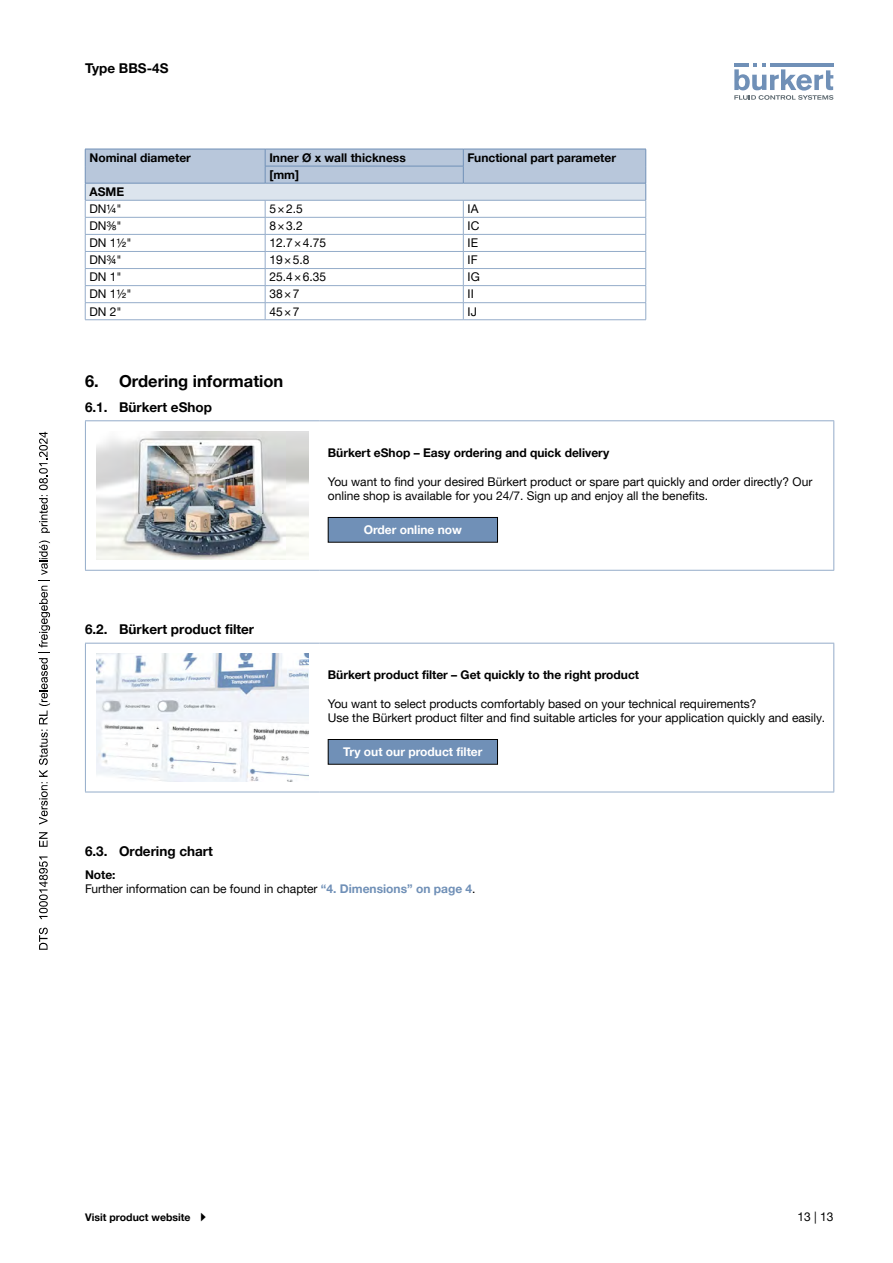
<style>
.page{position:relative;width:893px;height:1263px;background:#fff}
.page>*{position:absolute;margin:0;border:0;box-sizing:border-box;transform-origin:0 0}
.t1{font:700 16.5px "Helvetica Neue LTW1 G";color:#000}
.t2{font:700 13.5px "Helvetica Neue LTW1 G";color:#000}
.t3{font:12px/14.4px "Helvetica Neue LTW1 G";color:#000}
.t4{font:700 12px "Helvetica Neue LTW1 G";color:#000}
.t5{font:700 12px "Helvetica Neue LTW1 G";color:#fff}
.t6{font:700 10.5px "Helvetica Neue LTW1 G";color:#000}
.s1{font-weight:700}
.s2{font-weight:700;color:#7090b7}
</style>
<div class="page">
<svg style="left:734px;top:63px;width:99px;height:37px"></svg>
<svg style="left:85px;top:149px;width:561px;height:170px"></svg>
<hr style="left:85px;top:319px;width:180px;height:1px;background:#94acc9">
<hr style="left:265px;top:319px;width:198px;height:1px;background:#94acc9">
<hr style="left:463px;top:319px;width:183px;height:1px;background:#94acc9">
<hr style="left:85px;top:420px;width:234px;height:1px;background:#94acc9">
<hr style="left:85px;top:421px;width:1px;height:149px;background:#94acc9">
<hr style="left:319px;top:420px;width:515px;height:1px;background:#94acc9">
<hr style="left:833px;top:421px;width:1px;height:149px;background:#94acc9">
<hr style="left:85px;top:570px;width:234px;height:1px;background:#94acc9">
<hr style="left:319px;top:570px;width:515px;height:1px;background:#94acc9">
<img style="left:96px;top:432px;width:213px;height:127px">
<div style="left:328px;top:517px;width:169px;height:25px;background:#7090b7"></div>
<div style="left:328px;top:517px;width:170px;height:26px;border:1px solid #000"></div>
<hr style="left:85px;top:643px;width:234px;height:1px;background:#94acc9">
<hr style="left:85px;top:643px;width:1px;height:149px;background:#94acc9">
<hr style="left:319px;top:643px;width:515px;height:1px;background:#94acc9">
<hr style="left:833px;top:643px;width:1px;height:149px;background:#94acc9">
<hr style="left:85px;top:792px;width:234px;height:1px;background:#94acc9">
<hr style="left:319px;top:792px;width:515px;height:1px;background:#94acc9">
<img style="left:96px;top:654px;width:213px;height:127px">
<div style="left:328px;top:739px;width:169px;height:25px;background:#7090b7"></div>
<div style="left:328px;top:739px;width:170px;height:26px;border:1px solid #000"></div>
<svg style="left:39px;top:927px;width:9px;height:23px"></svg>
<svg style="left:39px;top:856px;width:9px;height:63px"></svg>
<svg style="left:39px;top:832px;width:9px;height:15px"></svg>
<svg style="left:39px;top:540px;width:11px;height:285px"></svg>
<svg style="left:39px;top:432px;width:11px;height:101px"></svg>
<p class="t2" style="left:85px;top:60px;width:85px">Type BBS-4S</p>
<p class="t4" style="left:89px;top:150px;width:103px">Nominal diameter</p>
<p class="t4" style="left:269px;top:150px;width:138px">Inner Ø x wall thickness</p>
<p class="t4" style="left:468px;top:150px;width:150px">Functional part parameter</p>
<p class="t4" style="left:269px;top:167px;width:31px">[mm]</p>
<p class="t4" style="left:89px;top:184px;width:36px">ASME</p>
<p class="t3" style="left:89px;top:202px;width:34px">DN¼"</p>
<p class="t3" style="left:269px;top:202px;width:35px">5×2.5</p>
<p class="t3" style="left:468px;top:202px;width:12px">IA</p>
<p class="t3" style="left:89px;top:219px;width:34px">DN⅜"</p>
<p class="t3" style="left:269px;top:219px;width:35px">8×3.2</p>
<p class="t3" style="left:468px;top:219px;width:13px">IC</p>
<p class="t3" style="left:89px;top:236px;width:44px">DN 1½"</p>
<p class="t3" style="left:269px;top:236px;width:58px">12.7×4.75</p>
<p class="t3" style="left:468px;top:236px;width:12px">IE</p>
<p class="t3" style="left:89px;top:253px;width:34px">DN¾"</p>
<p class="t3" style="left:269px;top:253px;width:42px">19×5.8</p>
<p class="t3" style="left:468px;top:253px;width:11px">IF</p>
<p class="t3" style="left:89px;top:270px;width:34px">DN 1"</p>
<p class="t3" style="left:269px;top:270px;width:58px">25.4×6.35</p>
<p class="t3" style="left:468px;top:270px;width:14px">IG</p>
<p class="t3" style="left:89px;top:287px;width:44px">DN 1½"</p>
<p class="t3" style="left:269px;top:287px;width:32px">38×7</p>
<p class="t3" style="left:468px;top:287px;width:8px">II</p>
<p class="t3" style="left:89px;top:304px;width:34px">DN 2"</p>
<p class="t3" style="left:269px;top:304px;width:32px">45×7</p>
<p class="t3" style="left:468px;top:304px;width:11px">IJ</p>
<h1 class="t1" style="left:85px;top:371px;width:200px">6. Ordering information</h1>
<p class="t2" style="left:85px;top:399px;width:128px">6.1. Bürkert eShop</p>
<p class="t2" style="left:85px;top:621px;width:171px">6.2. Bürkert product filter</p>
<p class="t4" style="left:328px;top:445px;width:283px">Bürkert eShop – Easy ordering and quick delivery</p>
<p class="t3" style="left:328px;top:474px;width:486px">You want to find your desired Bürkert product or spare part quickly and order directly? Our online shop is available for you 24/7. Sign up and enjoy all the benefits.</p>
<p class="t5" style="left:364px;top:522px;width:100px">Order online now</p>
<p class="t4" style="left:328px;top:667px;width:313px">Bürkert product filter – Get quickly to the right product</p>
<p class="t3" style="left:328px;top:696px;width:499px">You want to select products comfortably based on your technical requirements?<br>Use the Bürkert product filter and find suitable articles for your application quickly and easily.</p>
<p class="t5" style="left:343px;top:744px;width:141px">Try out our product filter</p>
<p class="t2" style="left:85px;top:843px;width:129px">6.3. Ordering chart</p>
<p class="t3" style="left:85px;top:867px;width:392px"><span class="s1">Note:<br></span>Further information can be found in chapter <span class="s2">“4. Dimensions” on page 4</span>.</p>
<p class="t6" style="left:85px;top:1211px;width:107px">Visit product website</p>
<p class="t3" style="left:797px;top:1209px;width:38px">13 | 13</p>
</div>
